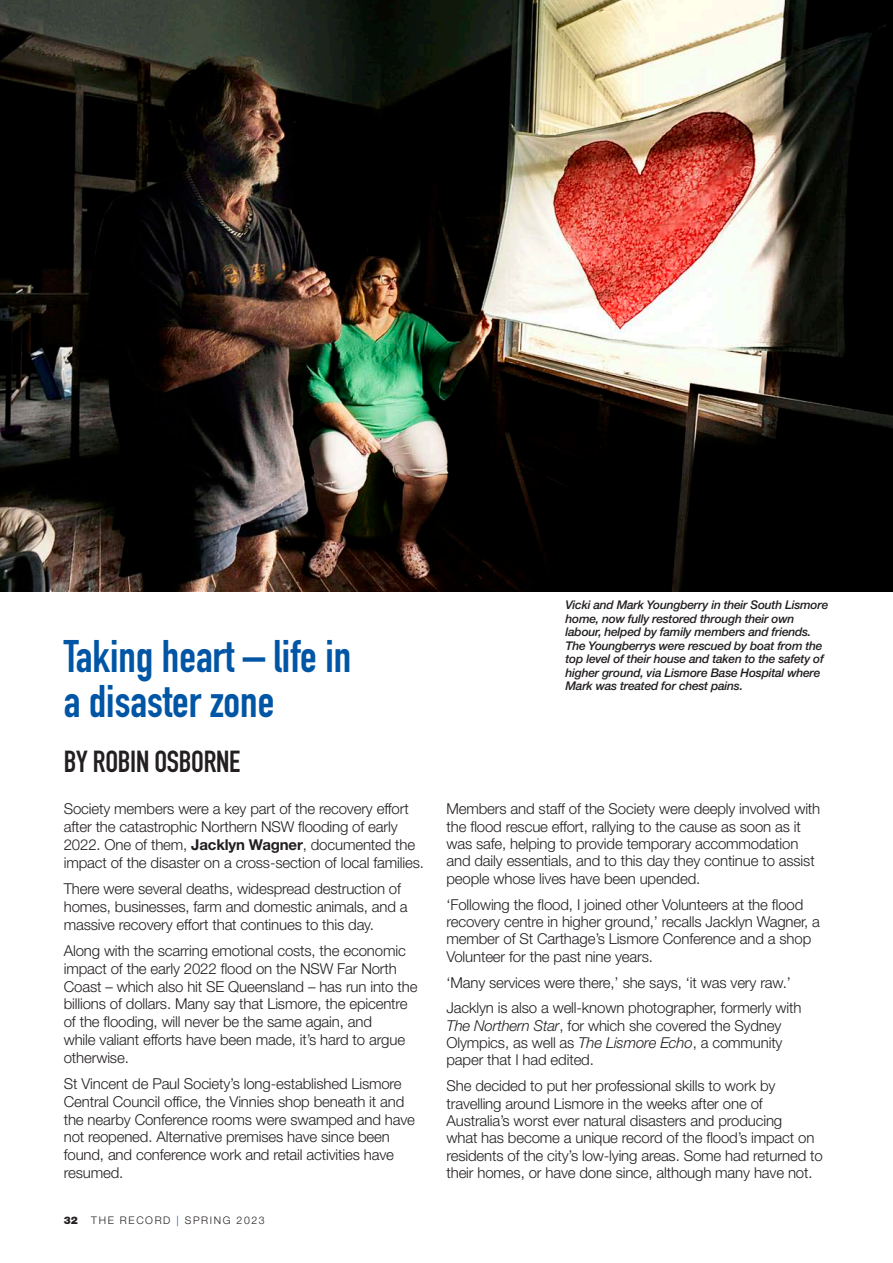
<style>
.page{position:relative;width:893px;height:1263px;background:#fff}
.page>*{position:absolute;margin:0;border:0;box-sizing:border-box;transform-origin:0 0}
.Headline_-_DIN_Bold{font:700 45px/45px "DIN Condensed";color:#0155a5}
.byline_-_name{font:700 30px "DIN Condensed";letter-spacing:-.01em;color:#231f20}
.BODY-Helvetica{font:300 15px/17.9px "Helvetica Neue LT Std";letter-spacing:-.01em;color:#231f20}
.Photo_caption{font:italic 500 12px/13.5px "Helvetica Neue LT Std";letter-spacing:-.02em;color:#231f20}
.t1{font:300 10.5px "Helvetica Neue LT Std";letter-spacing:.15em;color:#231f20}
.t2{font:900 10.5px "Helvetica Neue LT Std";color:#231f20}
.s1{font-weight:700}
.s2{color:#0155a5}
.s3{font-style:italic}
</style>
<div class="page">
<img style="left:0;top:0;width:893px;height:591px">
<p class="Headline_-_DIN_Bold" style="left:64px;top:634px;width:289px">Taking heart – life in a disaster zone</p>
<p class="byline_-_name" style="left:64px;top:741px;width:178px">BY ROBIN OSBORNE</p>
<p class="BODY-Helvetica" style="left:64px;top:800px;width:362px">Society members were a key part of the recovery effort after the catastrophic Northern NSW flooding of early 2022. One of them, <span class="s1">Jacklyn Wagner</span>, documented the impact of the disaster on a cross-section of local families.</p>
<p class="BODY-Helvetica" style="left:64px;top:879px;width:345px">There were several deaths, widespread destruction of homes, businesses, farm and domestic animals, and a massive recovery effort that continues to this day.</p>
<p class="BODY-Helvetica" style="left:64px;top:941px;width:355px">Along with the scarring emotional costs, the economic impact of the early 2022 flood on the NSW Far North Coast – which also hit SE Queensland – has run into the billions of dollars. Many say that Lismore, the epicentre of the flooding, will never be the same again, and<br>while valiant efforts have been made, it’s hard to argue otherwise.</p>
<p class="BODY-Helvetica" style="left:64px;top:1074px;width:353px">St Vincent de Paul Society’s long-established Lismore Central Council office, the Vinnies shop beneath it and the nearby Conference rooms were swamped and have not reopened. Alternative premises have since been found, and conference work and retail activities have resumed.</p>
<p class="t2" style="left:64px;top:1213px;width:16px">32</p>
<p class="t1" style="left:91px;top:1213px;width:175px">THE RECORD <span class="s2">|</span> SPRING 2023</p>
<p class="Photo_caption" style="left:566px;top:598px;width:264px">Vicki and Mark Youngberry in their South Lismore home, now fully restored through their own labour, helped by family members and friends.<br>The Youngberrys were rescued by boat from the top level of their house and taken to the safety of higher ground, via Lismore Base Hospital where Mark was treated for chest pains.</p>
<p class="BODY-Helvetica" style="left:446px;top:800px;width:375px;line-height:17.4px">Members and staff of the Society were deeply involved with the flood rescue effort, rallying to the cause as soon as it was safe, helping to provide temporary accommodation and daily essentials, and to this day they continue to assist people whose lives have been upended.</p>
<p class="BODY-Helvetica" style="left:446px;top:895px;width:375px;line-height:17.4px">‘Following the flood, I joined other Volunteers at the flood recovery centre in higher ground,’ recalls Jacklyn Wagner, a member of St Carthage’s Lismore Conference and a shop Volunteer for the past nine years.</p>
<p class="BODY-Helvetica" style="left:446px;top:973px;width:346px">‘Many services were there,’ she says, ‘it was very raw.’</p>
<p class="BODY-Helvetica" style="left:446px;top:999px;width:356px;line-height:17.4px">Jacklyn is also a well-known photographer, formerly with <span class="s3">The Northern Star</span>, for which she covered the Sydney Olympics, as well as <span class="s3">The Lismore Echo</span>, a community paper that I had edited.</p>
<p class="BODY-Helvetica" style="left:446px;top:1077px;width:378px;line-height:17.4px">She decided to put her professional skills to work by travelling around Lismore in the weeks after one of Australia’s worst ever natural disasters and producing<br>what has become a unique record of the flood’s impact on residents of the city’s low-lying areas. Some had returned to their homes, or have done since, although many have not.</p>
</div>
